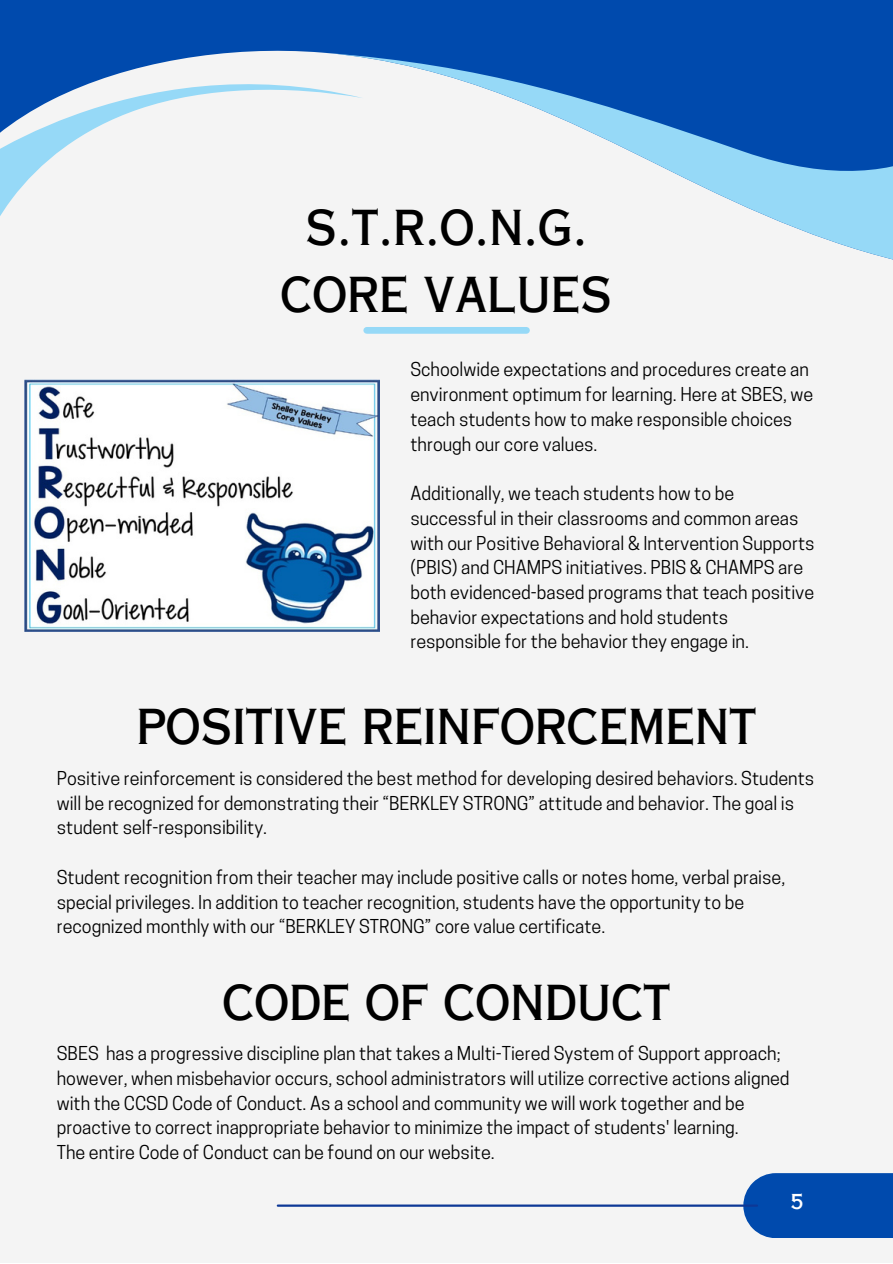
<style>
.page{position:relative;width:893px;height:1264px;background:#fff}
.page>*{position:absolute;margin:0;border:0;box-sizing:border-box;transform-origin:0 0}
.t1{font:48px "Copperplate Gothic LT Pro 30 AB";color:#000}
.t2{font:21px "Copperplate Gothic LT Pro 30 AB";color:#fff}
.t3{font:18px/24.8px "Cooper Hewitt";color:#000}
</style>
<div class="page">
<div style="left:0;top:0;width:892px;height:1262px;background:#f4f4f4"></div>
<div style="left:0;top:0;width:892px;height:53px;background:#004aad"></div>
<svg style="left:0;top:41px;width:363px;height:175px"></svg>
<svg style="left:323px;top:53px;width:569px;height:207px"></svg>
<div style="left:743px;top:1173px;width:149px;height:64px;background:#004aad"></div>
<div style="left:367px;top:327px;width:159px;height:7px;background:#96d9f7"></div>
<hr style="left:278px;top:1204px;width:479px;height:2px;background:#0d3896">
<img style="left:24px;top:379px;width:356px;height:252px">
<p class="t1" style="left:305px;top:210px;width:284px">S.T.R.O.N.G.</p>
<p class="t1" style="left:280px;top:277px;width:333px">CORE VALUES</p>
<p class="t3" style="left:410px;top:359px;width:404px">Schoolwide expectations and procedures create an environment optimum for learning. Here at SBES, we teach students how to make responsible choices through our core values.</p>
<p class="t3" style="left:410px;top:483px;width:406px">Additionally, we teach students how to be successful in their classrooms and common areas with our Positive Behavioral &amp; Intervention Supports (PBIS) and CHAMPS initiatives. PBIS &amp; CHAMPS are both evidenced-based programs that teach positive behavior expectations and hold students responsible for the behavior they engage in.</p>
<p class="t1" style="left:136px;top:709px;width:621px">POSITIVE REINFORCEMENT</p>
<p class="t3" style="left:57px;top:768px;width:759px">Positive reinforcement is considered the best method for developing desired behaviors. Students will be recognized for demonstrating their “BERKLEY STRONG” attitude and behavior. The goal is student self-responsibility.</p>
<p class="t3" style="left:57px;top:867px;width:730px">Student recognition from their teacher may include positive calls or notes home, verbal praise, special privileges. In addition to teacher recognition, students have the opportunity to be recognized monthly with our “BERKLEY STRONG” core value certificate.</p>
<p class="t1" style="left:222px;top:984px;width:449px">CODE OF CONDUCT</p>
<p class="t3" style="left:57px;top:1043px;width:734px">SBES has a progressive discipline plan that takes a Multi-Tiered System of Support approach; however, when misbehavior occurs, school administrators will utilize corrective actions aligned with the CCSD Code of Conduct. As a school and community we will work together and be proactive to correct inappropriate behavior to minimize the impact of students' learning.</p>
<p class="t3" style="left:57px;top:1142px;width:439px">The entire Code of Conduct can be found on our website.</p>
<p class="t2" style="left:790px;top:1193px;width:14px">5</p>
</div>
